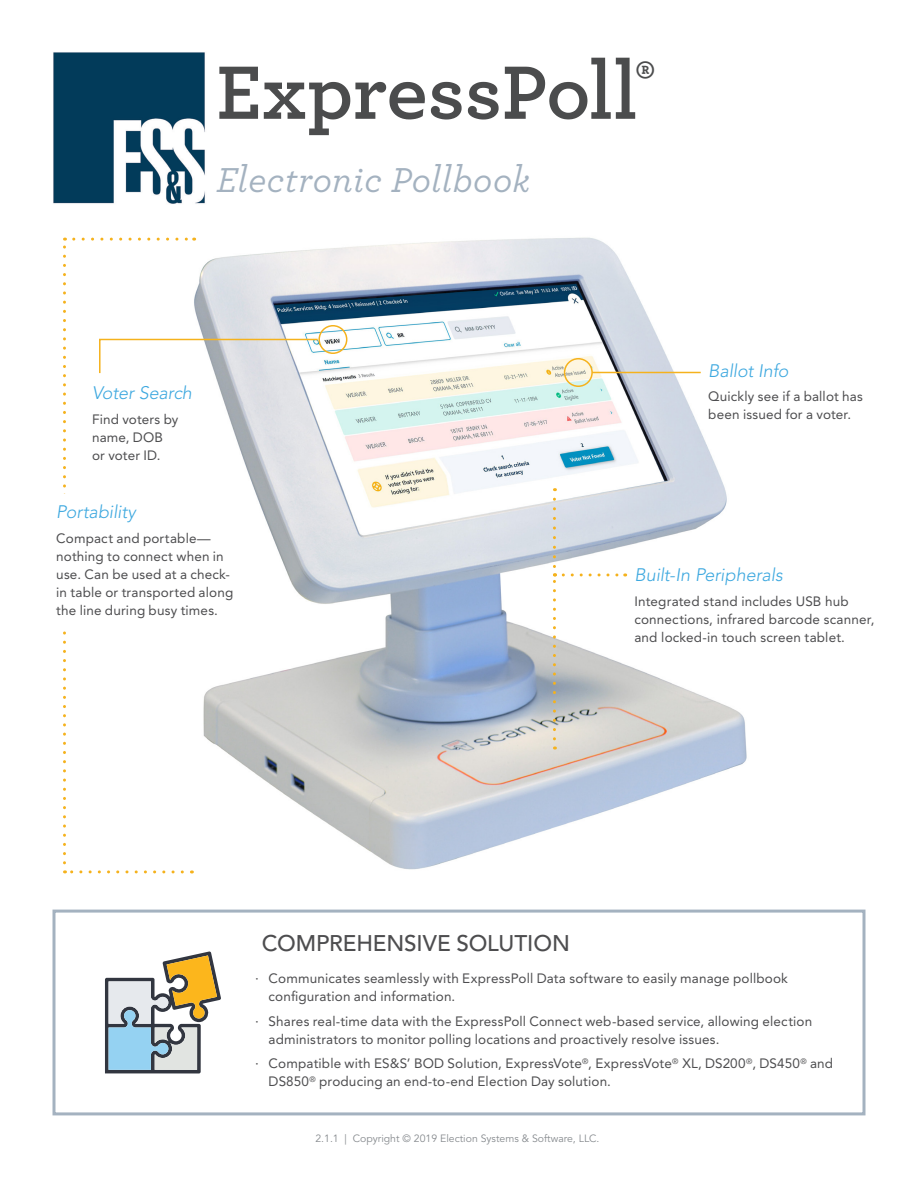
<style>
.page{position:relative;width:918px;height:1188px;background:#fff}
.page>*{position:absolute;margin:0;border:0;box-sizing:border-box;transform-origin:0 0}
._1_Heading_-_48pt{font:700 72px "Archer S Sm";letter-spacing:-.015em;color:#4b4c4d}
._1_Subhead_-_22pt{font:italic 500 33px "Archer S Sm";letter-spacing:-.005em;color:#a4b2c0}
._3_Subhead_-_15pt{font:500 22.5px "Avenir LT Std";letter-spacing:-.005em;color:#4d4d4f}
.Parts_Label_-_12pt{font:italic 300 18px "Avenir LT Std";letter-spacing:-.005em;color:#3da8df}
.Parts_Body-_9pt{font:13.5px/18px "Avenir LT Std";letter-spacing:.01em;color:#4d4d4f}
.Parts_Label_-_12pt-2{font:13.5px/18px "Avenir LT Std";letter-spacing:.01em;color:#4d4d4f}
.Copywrite{font:10.5px "Avenir LT Std";color:#868a8e}
</style>
<div class="page">
<div style="left:52px;top:910px;width:814px;height:205px;border:3px solid #a4b2c0"></div>
<img style="left:53px;top:52px;width:152px;height:152px">
<svg style="left:105px;top:952px;width:116px;height:121px"></svg>
<img style="left:172px;top:237px;width:575px;height:637px">
<div style="left:564px;top:358px;width:29px;height:29px;border:2px solid #f5b21d;border-radius:50%"></div>
<hr style="left:592px;top:372px;width:109px;height:1px;background:#f5b21d">
<div style="left:318px;top:325px;width:29px;height:29px;border:2px solid #f5b21d;border-radius:50%"></div>
<svg style="left:99px;top:338px;width:220px;height:37px"></svg>
<svg style="left:563px;top:573px;width:63px;height:3px"></svg>
<svg style="left:64px;top:870px;width:118px;height:3px"></svg>
<svg style="left:63px;top:238px;width:3px;height:625px"></svg>
<svg style="left:74px;top:238px;width:121px;height:3px"></svg>
<svg style="left:553px;top:499px;width:3px;height:240px"></svg>
<div style="left:50px;top:494px;width:188px;height:131px;background:#fff"></div>
<p class="_1_Heading_-_48pt" style="left:216px;top:32px;width:441px">ExpressPoll<sup>®</sup></p>
<p class="_1_Subhead_-_22pt" style="left:216px;top:153px;width:316px">Electronic Pollbook</p>
<p class="Parts_Label_-_12pt" style="left:92px;top:382px;width:101px">Voter Search</p>
<p class="Parts_Body-_9pt" style="left:92px;top:410px;width:88px">Find voters by name, DOB or voter ID.</p>
<p class="Parts_Label_-_12pt" style="left:708px;top:360px;width:82px">Ballot Info</p>
<p class="Parts_Body-_9pt" style="left:708px;top:388px;width:156px">Quickly see if a ballot has been issued for a voter.</p>
<p class="Parts_Label_-_12pt" style="left:56px;top:501px;width:81px">Portability</p>
<p class="Parts_Body-_9pt" style="left:56px;top:529px;width:179px">Compact and portable— nothing to connect when in use. Can be used at a check&shy;in table or transported along the line during busy times.</p>
<p class="Parts_Label_-_12pt" style="left:634px;top:564px;width:150px">Built-In Peripherals</p>
<p class="Parts_Label_-_12pt-2" style="left:634px;top:592px;width:241px">Integrated stand includes USB hub connections, infrared barcode scanner, and locked-in touch screen tablet.</p>
<p class="_3_Subhead_-_15pt" style="left:262px;top:930px;width:310px">COMPREHENSIVE SOLUTION</p>
<p class="Parts_Body-_9pt" style="left:269px;top:969px;width:521px;text-indent:-14px">∙ Communicates seamlessly with ExpressPoll Data software to easily manage pollbook configuration and information.</p>
<p class="Parts_Body-_9pt" style="left:269px;top:1012px;width:545px;text-indent:-14px">∙ Shares real-time data with the ExpressPoll Connect web-based service, allowing election administrators to monitor polling locations and proactively resolve issues.</p>
<p class="Parts_Body-_9pt" style="left:269px;top:1055px;width:566px;text-indent:-14px">∙ Compatible with ES&amp;S’ BOD Solution, ExpressVote<sup>®</sup>, ExpressVote<sup>®</sup> XL, DS200<sup>®</sup>, DS450<sup>®</sup> and<br>DS850<sup>®</sup> producing an end-to-end Election Day solution.</p>
<p class="Copywrite" style="left:315px;top:1132px;width:286px">2.1.1 | Copyright © 2019 Election Systems &amp; Software, LLC.</p>
</div>
